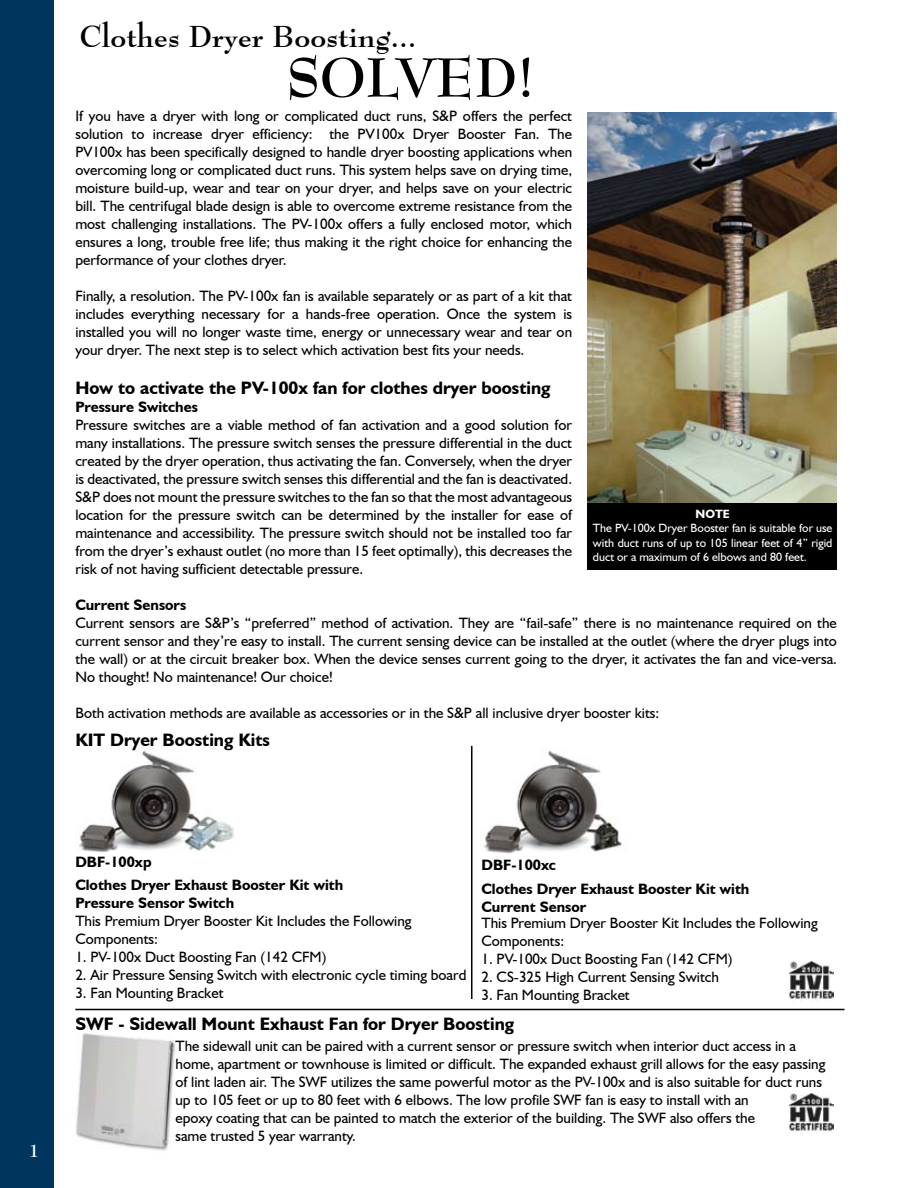
<style>
.page{position:relative;width:918px;height:1188px;background:#fff}
.page>*{position:absolute;margin:0;border:0;box-sizing:border-box;transform-origin:0 0}
.t1{font:700 54px "Bernhard Modern BT";color:#000}
.t2{font:700 30px "Bernhard Modern BT";color:#000}
.t3{font:700 18px "Humanist 521 BT";color:#000}
.t4{font:700 18px "Bernhard Modern BT";color:#fff}
.t5{font:15px/18px "Humanist 521 BT";color:#000;text-align:justify}
.t6{font:700 15px/23.1px "Humanist 521 BT";color:#000}
.t7{font:12px/14.4px "Humanist 521 BT";color:#fff;text-align:justify}
.t8{font:700 12px "Humanist 521 BT";color:#fff}
</style>
<div class="page">
<img style="left:480px;top:750px;width:142px;height:103px">
<img style="left:79px;top:750px;width:155px;height:103px">
<img style="left:75px;top:1033px;width:101px;height:118px">
<div style="left:0;top:0;width:54px;height:1188px;background:#00355e"></div>
<hr style="left:471px;top:746px;width:1px;height:253px;background:#000">
<img style="left:789px;top:961px;width:44px;height:40px">
<hr style="left:75px;top:1009px;width:769px;height:1px;background:#000">
<img style="left:587px;top:113px;width:250px;height:390px">
<div style="left:587px;top:503px;width:250px;height:66px;background:#000"></div>
<img style="left:789px;top:1093px;width:44px;height:40px">
<h2 class="t2" style="left:80px;top:18px;width:338px">Clothes Dryer Boosting...</h2>
<h1 class="t1" style="left:286px;top:43px;width:251px">SOLVED!</h1>
<p class="t5" style="left:75px;top:106px;width:498px">If you have a dryer with long or complicated duct runs, S&amp;P offers the perfect solution to increase dryer efficiency: the PV100x Dryer Booster Fan. The PV100x has been specifically designed to handle dryer boosting applications when overcoming long or complicated duct runs. This system helps save on drying time, moisture build-up, wear and tear on your dryer, and helps save on your electric bill. The centrifugal blade design is able to overcome extreme resistance from the most challenging installations. The PV-100x offers a fully enclosed motor, which ensures a long, trouble free life; thus making it the right choice for enhancing the performance of your clothes dryer.</p>
<p class="t5" style="left:75px;top:286px;width:498px">Finally, a resolution. The PV-100x fan is available separately or as part of a kit that includes everything necessary for a hands-free operation. Once the system is installed you will no longer waste time, energy or unnecessary wear and tear on your dryer. The next step is to select which activation best fits your needs.</p>
<p class="t3" style="left:75px;top:377px;width:477px">How to activate the PV-100x fan for clothes dryer boosting</p>
<p class="t6" style="left:75px;top:395px;width:124px">Pressure Switches</p>
<p class="t5" style="left:75px;top:416px;width:498px">Pressure switches are a viable method of fan activation and a good solution for many installations. The pressure switch senses the pressure differential in the duct created by the dryer operation, thus activating the fan. Conversely, when the dryer is deactivated, the pressure switch senses this differential and the fan is deactivated.<br>S&amp;P does not mount the pressure switches to the fan so that the most advantageous location for the pressure switch can be determined by the installer for ease of maintenance and accessibility. The pressure switch should not be installed too far from the dryer’s exhaust outlet (no more than 15 feet optimally), this decreases the risk of not having sufficient detectable pressure.</p>
<p class="t6" style="left:75px;top:593px;width:112px">Current Sensors</p>
<p class="t5" style="left:75px;top:614px;width:763px">Current sensors are S&amp;P’s “preferred” method of activation. They are “fail-safe” there is no maintenance required on the current sensor and they’re easy to install. The current sensing device can be installed at the outlet (where the dryer plugs into the wall) or at the circuit breaker box. When the device senses current going to the dryer, it activates the fan and vice-versa.<br>No thought! No maintenance! Our choice!</p>
<p class="t5" style="left:75px;top:704px;width:586px">Both activation methods are available as accessories or in the S&amp;P all inclusive dryer booster kits:</p>
<p class="t8" style="left:696px;top:506px;width:36px">NOTE</p>
<p class="t7" style="left:593px;top:521px;width:241px">The PV-100x Dryer Booster fan is suitable for use with duct runs of up to 105 linear feet of 4” rigid duct or a maximum of 6 elbows and 80 feet.</p>
<p class="t3" style="left:75px;top:729px;width:196px">KIT Dryer Boosting Kits</p>
<p class="t4" style="left:29px;top:1140px;width:12px">1</p>
<p class="t6" style="left:75px;top:850px;width:269px">DBF-100xp<br>Clothes Dryer Exhaust Booster Kit with</p>
<p class="t6" style="left:75px;top:891px;width:160px">Pressure Sensor Switch</p>
<p class="t5" style="left:75px;top:911px;width:338px">This Premium Dryer Booster Kit Includes the Following<br>Components:</p>
<p class="t5" style="left:75px;top:947px;width:253px">1. PV-100x Duct Boosting Fan (142 CFM)</p>
<p class="t5" style="left:75px;top:965px;width:393px">2. Air Pressure Sensing Switch with electronic cycle timing board</p>
<p class="t5" style="left:75px;top:983px;width:150px">3. Fan Mounting Bracket</p>
<p class="t6" style="left:482px;top:853px;width:269px">DBF-100xc<br>Clothes Dryer Exhaust Booster Kit with</p>
<p class="t6" style="left:482px;top:895px;width:106px">Current Sensor</p>
<p class="t5" style="left:482px;top:913px;width:338px">This Premium Dryer Booster Kit Includes the Following<br>Components:</p>
<p class="t5" style="left:482px;top:949px;width:253px">1. PV-100x Duct Boosting Fan (142 CFM)</p>
<p class="t5" style="left:482px;top:967px;width:239px">2. CS-325 High Current Sensing Switch</p>
<p class="t5" style="left:482px;top:985px;width:150px">3. Fan Mounting Bracket</p>
<p class="t3" style="left:75px;top:1012px;width:440px">SWF - Sidewall Mount Exhaust Fan for Dryer Boosting</p>
<p class="t5" style="left:176px;top:1036px;width:651px;text-align:left">The sidewall unit can be paired with a current sensor or pressure switch when interior duct access in a home, apartment or townhouse is limited or difficult. The expanded exhaust grill allows for the easy passing of lint laden air. The SWF utilizes the same powerful motor as the PV-100x and is also suitable for duct runs up to 105 feet or up to 80 feet with 6 elbows. The low profile SWF fan is easy to install with an<br>epoxy coating that can be painted to match the exterior of the building. The SWF also offers the<br>same trusted 5 year warranty.</p>
</div>
